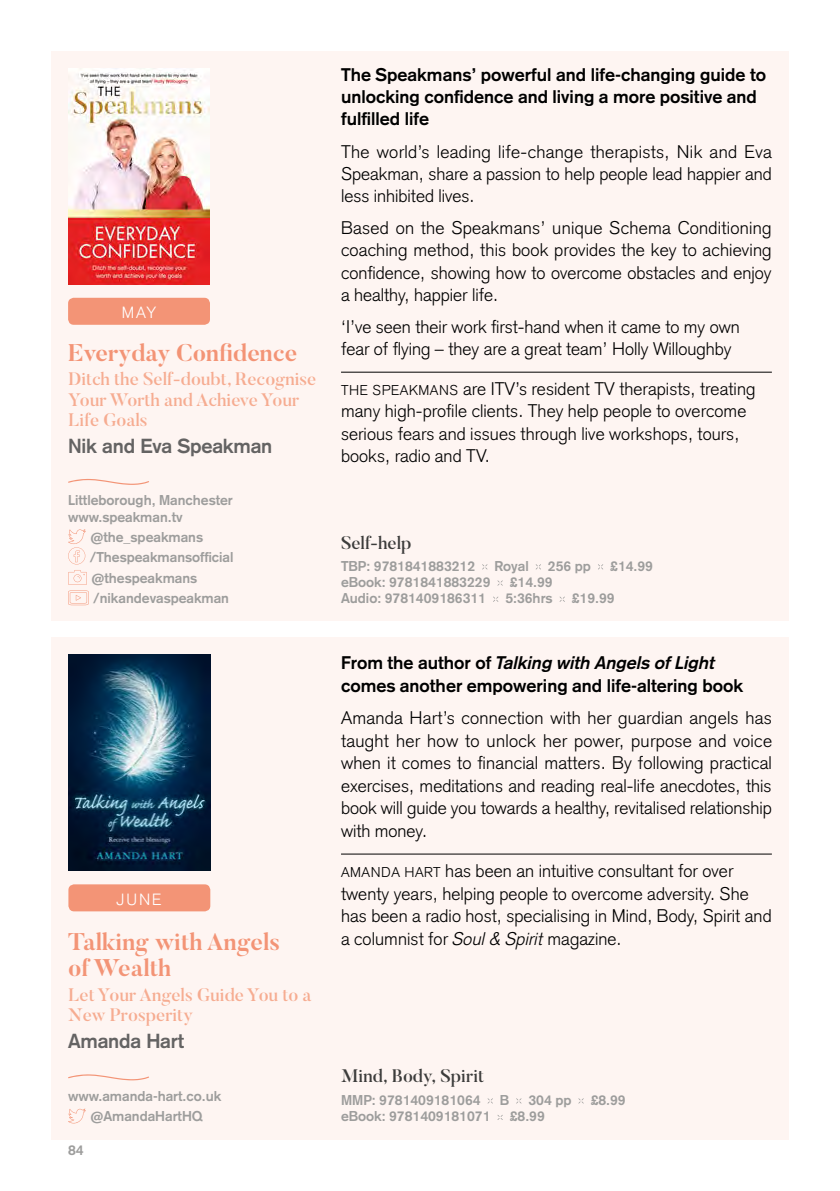
<style>
.page{position:relative;width:840px;height:1191px;background:#fff}
.page>*{position:absolute;margin:0;border:0;box-sizing:border-box;transform-origin:0 0}
.t1{font:700 24px/26.6px "Butler";color:#f39476}
.t2{font:700 20px "Basic Commercial LT Std";letter-spacing:-.01em;color:#646363}
.t3{font:300 18px/22.2px "Basic Commercial LT Std";letter-spacing:.005em;color:#000;text-align:justify}
.t4{font:700 18px/22.2px "Basic Commercial LT Std";color:#000}
.t5{font:500 18px/20.4px "Butler";color:#f6ac91}
.t6{font:500 18px "Butler";letter-spacing:.005em;color:#3c3c3b}
.t7{font:300 16px "Basic Commercial LT Std";letter-spacing:.115em;color:#fff}
.t8{font:700 14px/20.4px "Basic Commercial LT Std";color:#9d9d9c}
.s1{font-size:14px}
.s2{font-style:italic}
</style>
<div class="page">
<div style="left:51px;top:51px;width:737px;height:570px;background:#fef5f2"></div>
<svg style="left:68px;top:479px;width:81px;height:6px"></svg>
<svg style="left:68px;top:529px;width:18px;height:35px"></svg>
<svg style="left:68px;top:570px;width:21px;height:35px"></svg>
<hr style="left:341px;top:372px;width:430px;height:1px;background:#000">
<svg style="left:482px;top:564px;width:5px;height:5px"></svg>
<svg style="left:535px;top:564px;width:5px;height:5px"></svg>
<svg style="left:598px;top:564px;width:5px;height:5px"></svg>
<svg style="left:497px;top:580px;width:5px;height:5px"></svg>
<svg style="left:493px;top:596px;width:5px;height:6px"></svg>
<svg style="left:559px;top:596px;width:5px;height:6px"></svg>
<div style="left:68px;top:298px;width:142px;height:27px;background:#f39476;border-radius:6px"></div>
<img style="left:68px;top:69px;width:142px;height:215px">
<div style="left:51px;top:638px;width:737px;height:502px;background:#fef5f2"></div>
<svg style="left:68px;top:1074px;width:81px;height:6px"></svg>
<svg style="left:68px;top:1108px;width:18px;height:15px"></svg>
<hr style="left:341px;top:853px;width:430px;height:1px;background:#000">
<svg style="left:487px;top:1098px;width:5px;height:5px"></svg>
<svg style="left:516px;top:1098px;width:5px;height:5px"></svg>
<svg style="left:578px;top:1098px;width:5px;height:5px"></svg>
<svg style="left:497px;top:1115px;width:5px;height:5px"></svg>
<div style="left:68px;top:884px;width:142px;height:27px;background:#f39476;border-radius:6px"></div>
<img style="left:68px;top:655px;width:142px;height:215px">
<p class="t7" style="left:122px;top:303px;width:36px">MAY</p>
<h1 class="t1" style="left:68px;top:339px;width:231px">Everyday Confidence</h1>
<p class="t5" style="left:68px;top:369px;width:250px">Ditch the Self-doubt, Recognise<br>Your Worth and Achieve Your<br>Life Goals</p>
<p class="t2" style="left:68px;top:433px;width:206px">Nik and Eva Speakman</p>
<p class="t8" style="left:68px;top:492px;width:166px;line-height:16.4px">Littleborough, Manchester www.speakman.tv</p>
<p class="t8" style="left:90px;top:527px;width:145px">@the_speakmans /Thespeakmansofficial @thespeakmans /nikandevaspeakman</p>
<p class="t7" style="left:117px;top:889px;width:46px">JUNE</p>
<h1 class="t1" style="left:68px;top:928px;width:213px">Talking with Angels of Wealth</h1>
<p class="t5" style="left:68px;top:984px;width:245px">Let Your Angels Guide You to a<br>New Prosperity</p>
<p class="t2" style="left:68px;top:1029px;width:117px">Amanda Hart</p>
<p class="t8" style="left:68px;top:1085px;width:155px;text-align:center">www.amanda-hart.co.uk @AmandaHartHQ</p>
<p class="t8" style="left:68px;top:1139px;width:17px">84</p>
<p class="t4" style="left:341px;top:63px;width:426px">The Speakmans’ powerful and life-changing guide to unlocking confidence and living a more positive and fulfilled life</p>
<p class="t3" style="left:341px;top:140px;width:432px">The world’s leading life-change therapists, Nik and Eva Speakman, share a passion to help people lead happier and less inhibited lives.</p>
<p class="t3" style="left:341px;top:217px;width:432px">Based on the Speakmans’ unique Schema Conditioning coaching method, this book provides the key to achieving confidence, showing how to overcome obstacles and enjoy a healthy, happier life.</p>
<p class="t3" style="left:341px;top:316px;width:400px">‘I’ve seen their work first-hand when it came to my own fear of flying – they are a great team’ Holly Willoughby</p>
<p class="t3" style="left:341px;top:378px;width:416px;text-align:left"><span class="s1">THE SPEAKMANS</span> are ITV’s resident TV therapists, treating many high-profile clients. They help people to overcome serious fears and issues through live workshops, tours, books, radio and TV.</p>
<p class="t6" style="left:341px;top:531px;width:72px">Self-help</p>
<p class="t8" style="left:341px;top:555px;width:136px">TBP: 9781841883212</p>
<p class="t8" style="left:494px;top:555px;width:36px">Royal</p>
<p class="t8" style="left:547px;top:555px;width:44px">256 pp</p>
<p class="t8" style="left:610px;top:555px;width:44px">£14.99</p>
<p class="t8" style="left:341px;top:572px;width:151px">eBook: 9781841883229</p>
<p class="t8" style="left:509px;top:572px;width:44px">£14.99</p>
<p class="t8" style="left:341px;top:588px;width:146px">Audio: 9781409186311</p>
<p class="t8" style="left:505px;top:588px;width:49px">5:36hrs</p>
<p class="t8" style="left:571px;top:588px;width:44px">£19.99</p>
<p class="t4" style="left:341px;top:651px;width:403px">From the author of <span class="s2">Talking with Angels of Light </span>comes another empowering and life-altering book</p>
<p class="t3" style="left:341px;top:707px;width:432px">Amanda Hart’s connection with her guardian angels has taught her how to unlock her power, purpose and voice when it comes to financial matters. By following practical exercises, meditations and reading real-life anecdotes, this book will guide you towards a healthy, revitalised relationship with money.</p>
<p class="t3" style="left:341px;top:859px;width:432px;text-align:left"><span class="s1">AMANDA HART</span> has been an intuitive consultant for over twenty years, helping people to overcome adversity. She has been a radio host, specialising in Mind, Body, Spirit and a columnist for <span class="s2">Soul &amp; Spirit</span> magazine.</p>
<p class="t6" style="left:341px;top:1064px;width:145px">Mind, Body, Spirit</p>
<p class="t8" style="left:341px;top:1089px;width:141px">MMP: 9781409181064</p>
<p class="t8" style="left:499px;top:1089px;width:11px">B</p>
<p class="t8" style="left:528px;top:1089px;width:44px">304 pp</p>
<p class="t8" style="left:590px;top:1089px;width:37px">£8.99</p>
<p class="t8" style="left:341px;top:1106px;width:151px">eBook: 9781409181071</p>
<p class="t8" style="left:509px;top:1106px;width:37px">£8.99</p>
</div>
